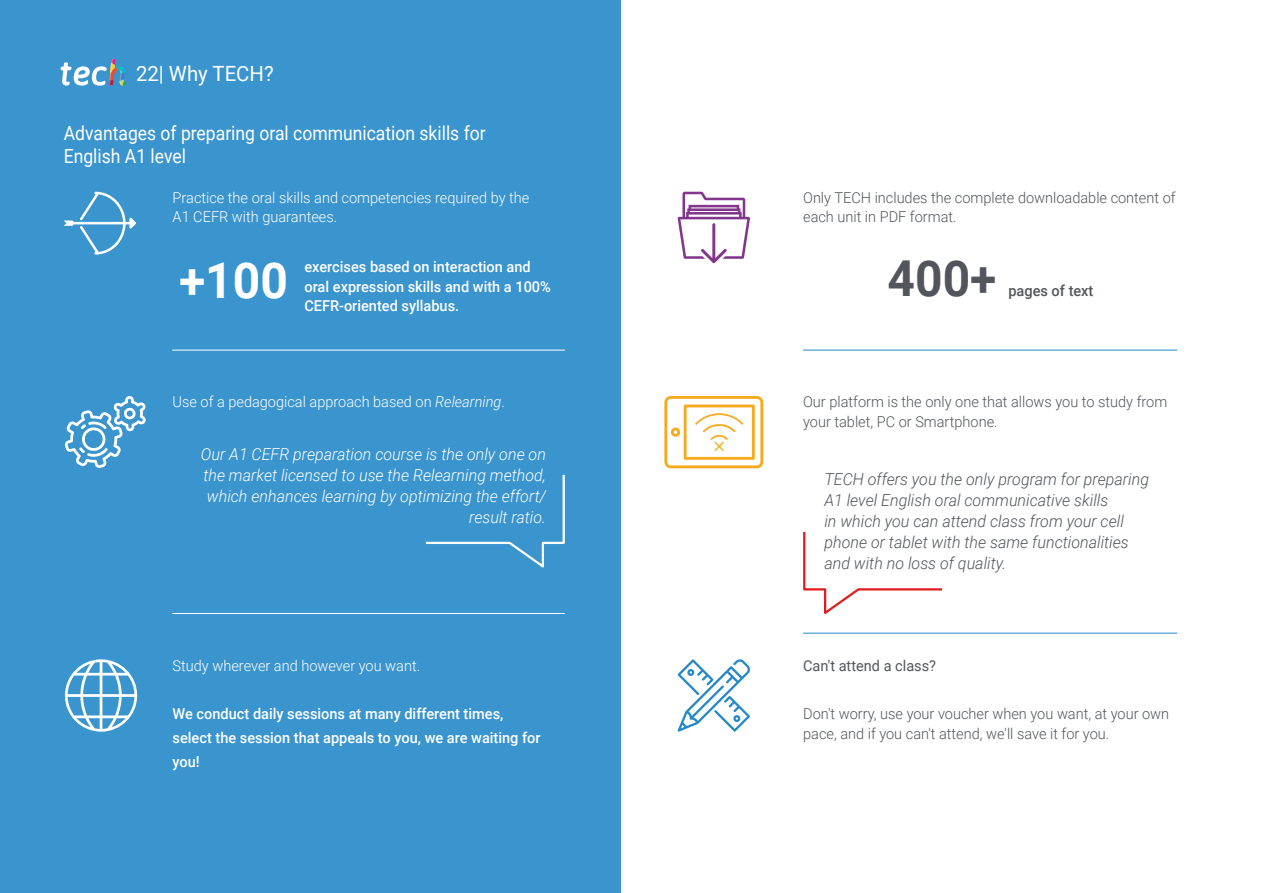
<style>
.page{position:relative;width:1263px;height:893px;background:#fff}
.page>*{position:absolute;margin:0;border:0;box-sizing:border-box;transform-origin:0 0}
.t1{font:700 49.5px "Roboto";color:#52555b}
.t2{font:700 49.5px "Roboto";color:#fff}
.t3{font:21px "Roboto";color:#fff}
.t4{font:19.5px/22.5px "Roboto";color:#fff;scale:.9 1}
.t5{font:italic 300 16.5px/21px "Roboto";color:#52555b}
.t6{font:italic 300 16.5px/21px "Roboto";color:#fff;text-align:right}
.t7{font:300 15px/19.5px "Roboto";color:#52555b}
.t8{font:500 15px/19.5px "Roboto";color:#fff}
.t9{font:300 15px/19.5px "Roboto";color:#fff}
.t10{font:15px "Roboto";color:#52555b}
.t11{font:500 15px "Roboto";color:#52555b}
.s1{font-style:italic}
</style>
<div class="page">
<div style="left:0;top:0;width:621px;height:893px;background:#3a94ce"></div>
<svg style="left:803px;top:532px;width:140px;height:82px"></svg>
<svg style="left:425px;top:474px;width:140px;height:94px"></svg>
<svg style="left:65px;top:396px;width:81px;height:72px"></svg>
<svg style="left:678px;top:192px;width:72px;height:71px"></svg>
<svg style="left:64px;top:192px;width:72px;height:63px"></svg>
<svg style="left:65px;top:659px;width:72px;height:73px"></svg>
<svg style="left:677px;top:659px;width:73px;height:73px"></svg>
<svg style="left:664px;top:396px;width:99px;height:72px"></svg>
<hr style="left:172px;top:350px;width:393px;height:1px;background:#fff">
<hr style="left:803px;top:350px;width:374px;height:1px;background:#2488c9">
<hr style="left:172px;top:613px;width:393px;height:1px;background:#fff">
<hr style="left:803px;top:633px;width:374px;height:1px;background:#2488c9">
<svg style="left:61px;top:59px;width:65px;height:27px"></svg>
<h2 class="t3" style="left:136px;top:59px;width:139px">22| Why TECH?</h2>
<h3 class="t4" style="left:64px;top:121px;width:470px">Advantages of preparing oral communication skills for<br>English A1 level</h3>
<p class="t9" style="left:173px;top:187px;width:358px">Practice the oral skills and competencies required by the<br>A1 CEFR with guarantees.</p>
<h1 class="t2" style="left:179px;top:246px;width:110px">+100</h1>
<p class="t8" style="left:304px;top:257px;width:248px">exercises based on interaction and oral expression skills and with a 100%<br>CEFR-oriented syllabus.</p>
<p class="t9" style="left:173px;top:392px;width:334px">Use of a pedagogical approach based on <span class="s1">Relearning</span>.</p>
<p class="t6" style="left:201px;top:443px;width:347px">Our A1 CEFR preparation course is the only one on the market licensed to use the Relearning method, which enhances learning by optimizing the effort/ result ratio.</p>
<p class="t9" style="left:173px;top:655px;width:249px">Study wherever and however you want.</p>
<p class="t8" style="left:173px;top:701px;width:370px;line-height:24px">We conduct daily sessions at many different times, select the session that appeals to you, we are waiting for you!</p>
<p class="t7" style="left:803px;top:187px;width:374px">Only TECH includes the complete downloadable content of each unit in PDF format.</p>
<h1 class="t1" style="left:887px;top:244px;width:110px">400+</h1>
<p class="t11" style="left:1008px;top:281px;width:87px">pages of text</p>
<p class="t7" style="left:803px;top:392px;width:366px">Our platform is the only one that allows you to study from your tablet, PC or Smartphone.</p>
<p class="t5" style="left:824px;top:468px;width:326px">TECH offers you the only program for preparing A1 level English oral communicative skills<br>in which you can attend class from your cell phone or tablet with the same functionalities and with no loss of quality.</p>
<p class="t10" style="left:803px;top:655px;width:135px">Can't attend a class?</p>
<p class="t7" style="left:803px;top:704px;width:368px">Don't worry, use your voucher when you want, at your own pace, and if you can't attend, we'll save it for you.</p>
</div>
